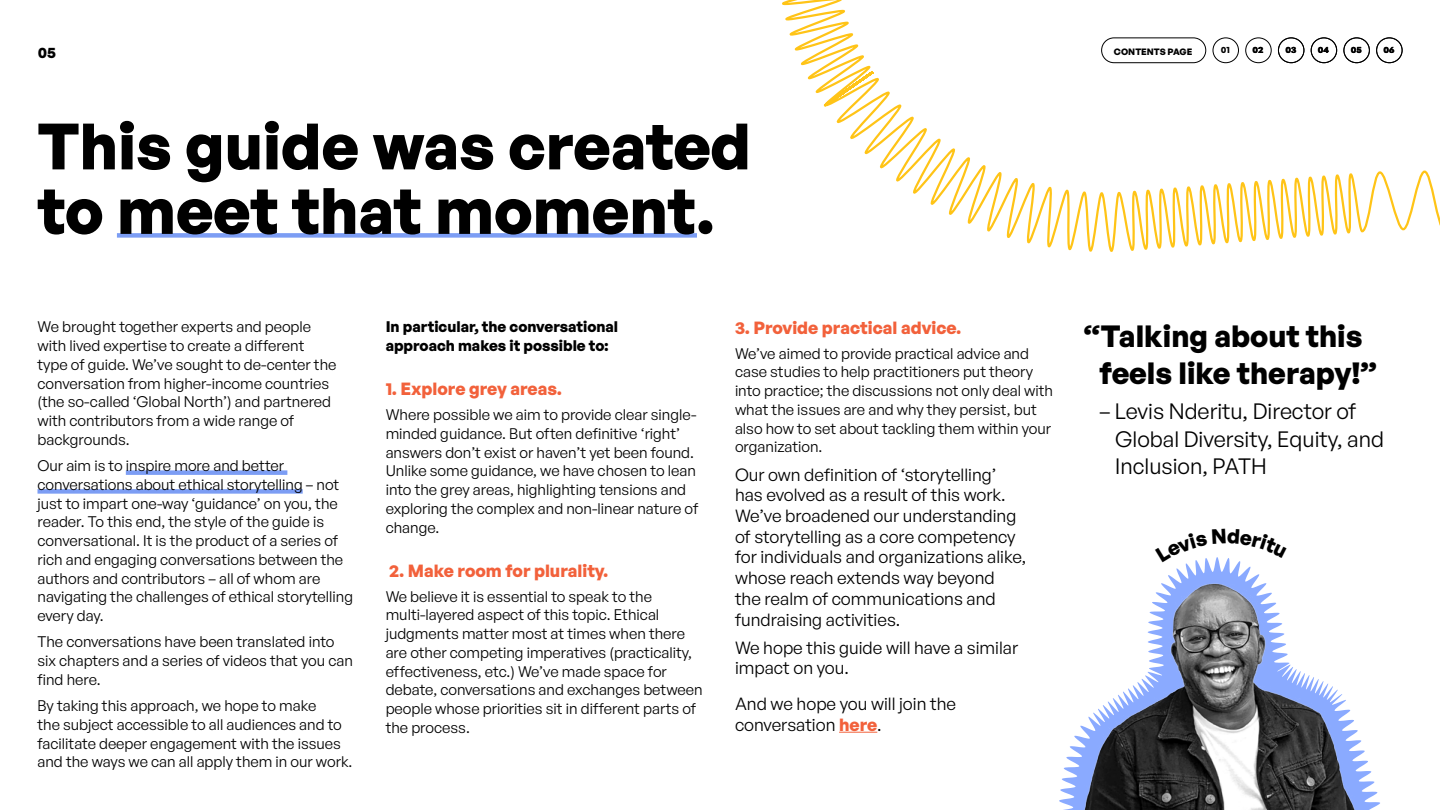
<style>
.page{position:relative;width:1440px;height:810px;background:#fff}
.page>*{position:absolute;margin:0;border:0;box-sizing:border-box;transform-origin:0 0}
.t1{font:700 63.75px/64.5px "General Sans";color:#000}
.t2{font:700 30px/36.8px "General Sans";color:#000;text-align:center}
.t3{font:21.75px/27.8px "General Sans";color:#000}
.t4{font:17.25px/20.7px "General Sans";color:#000}
.t5{font:700 17.25px "General Sans";color:#f2613b}
.t6{font:15px/18.8px "General Sans";color:#000}
.t7{font:700 15px/18.8px "General Sans";color:#000}
.t8{font:700 9px "General Sans";color:#000}
.s1{font-weight:700;color:#f2613b}
</style>
<div class="page">
<div style="left:126px;top:470px;width:161px;height:5px;background:#7c9df4"></div>
<div style="left:38px;top:489px;width:265px;height:5px;background:#7c9df4"></div>
<hr style="left:839px;top:732px;width:38px;height:1px;background:#f2613b">
<div style="left:117px;top:233px;width:580px;height:5px;background:#7c9df4"></div>
<img style="left:1059px;top:642px;width:321px;height:168px">
<svg style="left:782px;top:0;width:658px;height:642px"></svg>
<svg style="left:1155px;top:529px;width:132px;height:34px"></svg>
<p class="t7" style="left:38px;top:43px;width:20px">05</p>
<p class="t8" style="left:1114px;top:46px;width:80px">CONTENTS PAGE</p>
<p class="t8" style="left:1221px;top:44px;width:11px">01</p>
<p class="t8" style="left:1253px;top:44px;width:12px">02</p>
<p class="t8" style="left:1285px;top:44px;width:12px">03</p>
<p class="t8" style="left:1318px;top:44px;width:13px">04</p>
<p class="t8" style="left:1351px;top:44px;width:12px">05</p>
<p class="t8" style="left:1384px;top:44px;width:12px">06</p>
<h1 class="t1" style="left:38px;top:113px;width:715px">This guide was created to meet that moment.</h1>
<p class="t6" style="left:38px;top:317px;width:301px">We brought together experts and people with lived expertise to create a different type of guide. We’ve sought to de-center the conversation from higher-income countries (the so-called ‘Global North’) and partnered with contributors from a wide range of backgrounds.</p>
<p class="t6" style="left:38px;top:456px;width:317px">Our aim is to inspire more and better conversations about ethical storytelling – not just to impart one-way ‘guidance’ on you, the reader. To this end, the style of the guide is conversational. It is the product of a series of rich and engaging conversations between the authors and contributors – all of whom are navigating the challenges of ethical storytelling every day.</p>
<p class="t6" style="left:38px;top:632px;width:317px">The conversations have been translated into six chapters and a series of videos that you can find here.</p>
<p class="t6" style="left:38px;top:696px;width:317px">By taking this approach, we hope to make<br>the subject accessible to all audiences and to facilitate deeper engagement with the issues and the ways we can all apply them in our work.</p>
<p class="t7" style="left:386px;top:317px;width:234px">In particular, the conversational approach makes it possible to:</p>
<p class="t5" style="left:386px;top:378px;width:177px">1. Explore grey areas.</p>
<p class="t6" style="left:386px;top:405px;width:314px">Where possible we aim to provide clear single&shy;minded guidance. But often definitive ‘right’ answers don’t exist or haven’t yet been found.<br>Unlike some guidance, we have chosen to lean into the grey areas, highlighting tensions and exploring the complex and non-linear nature of change.</p>
<p class="t5" style="left:389px;top:559px;width:220px">2. Make room for plurality.</p>
<p class="t6" style="left:386px;top:586px;width:318px">We believe it is essential to speak to the multi-layered aspect of this topic. Ethical judgments matter most at times when there are other competing imperatives (practicality, effectiveness, etc.) We’ve made space for debate, conversations and exchanges between people whose priorities sit in different parts of the process.</p>
<p class="t5" style="left:735px;top:316px;width:228px">3. Provide practical advice.</p>
<p class="t6" style="left:735px;top:343px;width:320px">We’ve aimed to provide practical advice and case studies to help practitioners put theory into practice; the discussions not only deal with what the issues are and why they persist, but also how to set about tackling them within your organization.</p>
<p class="t4" style="left:735px;top:464px;width:293px">Our own definition of ‘storytelling’ has evolved as a result of this work.<br>We’ve broadened our understanding of storytelling as a core competency for individuals and organizations alike, whose reach extends way beyond<br>the realm of communications and fundraising activities.</p>
<p class="t4" style="left:735px;top:637px;width:285px">We hope this guide will have a similar impact on you.</p>
<p class="t4" style="left:735px;top:693px;width:223px">And we hope you will join the conversation <span class="s1">here</span>.</p>
<h2 class="t2" style="left:1084px;top:317px;width:294px">“Talking about this feels like therapy!”</h2>
<h3 class="t3" style="left:1115px;top:396px;width:270px;text-indent:-16px">– Levis Nderitu, Director of<br>Global Diversity, Equity, and<br>Inclusion, PATH</h3>
</div>
